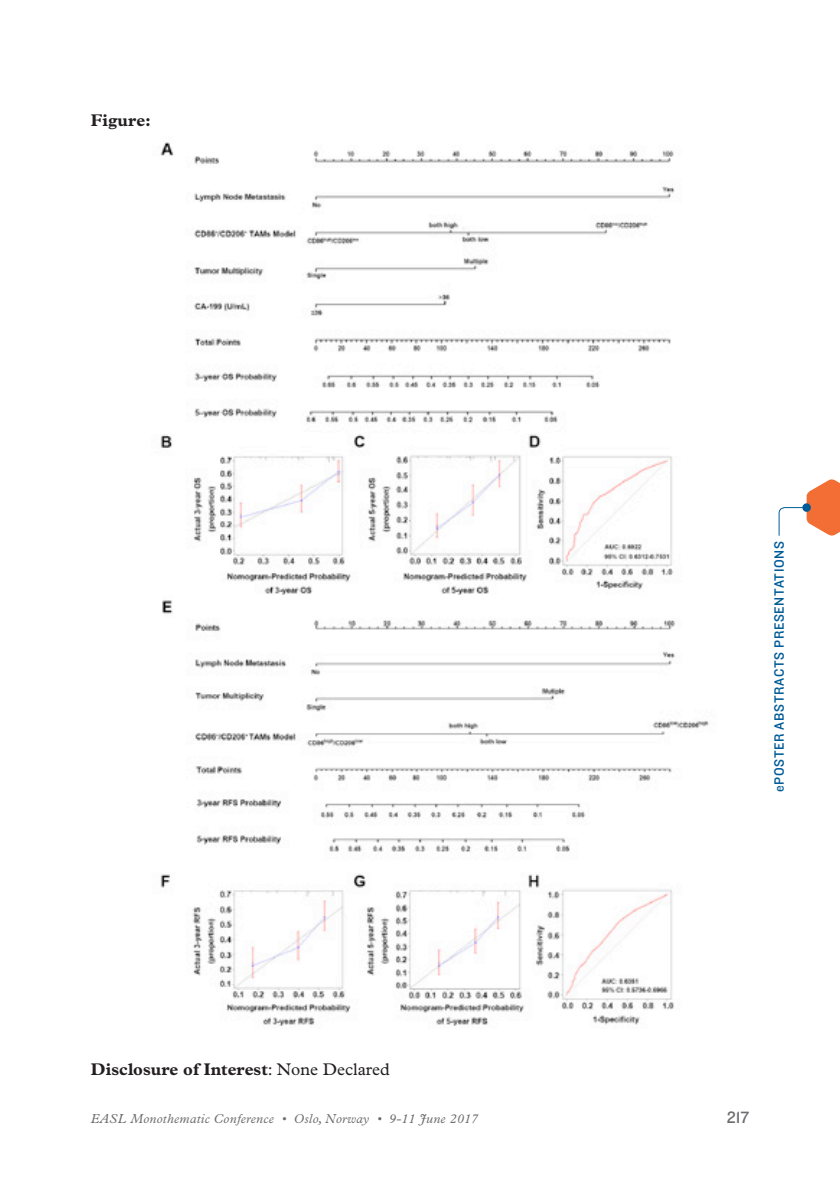
<style>
.page{position:relative;width:840px;height:1191px;background:#fff}
.page>*{position:absolute;margin:0;border:0;box-sizing:border-box;transform-origin:0 0}
.Txt_courant_speakers{font:700 17px "Plantin";color:#231f20}
.t1{font:17px "Knockout HTF31 Junior Middlewt";color:#6c6d70}
.t2{font:14px "Knockout HTF31 Junior Middlewt";letter-spacing:.045em;color:#005c98}
.t3{font:italic 13px "Plantin";letter-spacing:.025em;color:#6c6d70}
.s1{font-weight:400}
</style>
<div class="page">
<svg style="left:778px;top:479px;width:61px;height:57px"></svg>
<img style="left:160px;top:142px;width:549px;height:884px">
<p class="Txt_courant_speakers" style="left:91px;top:110px;width:62px">Figure:</p>
<p class="t2" style="left:771px;top:792px;width:252px;rotate:-90deg">ePOSTER ABSTRACTS PRESENTATIONS</p>
<p class="Txt_courant_speakers" style="left:91px;top:1059px;width:300px">Disclosure of Interest<span class="s1">: None Declared</span></p>
<p class="t3" style="left:91px;top:1111px;width:388px">EASL Monothematic Conference • Oslo, Norway • 9-11 June 2017</p>
<h1 class="t1" style="left:726px;top:1108px;width:24px">217</h1>
</div>
